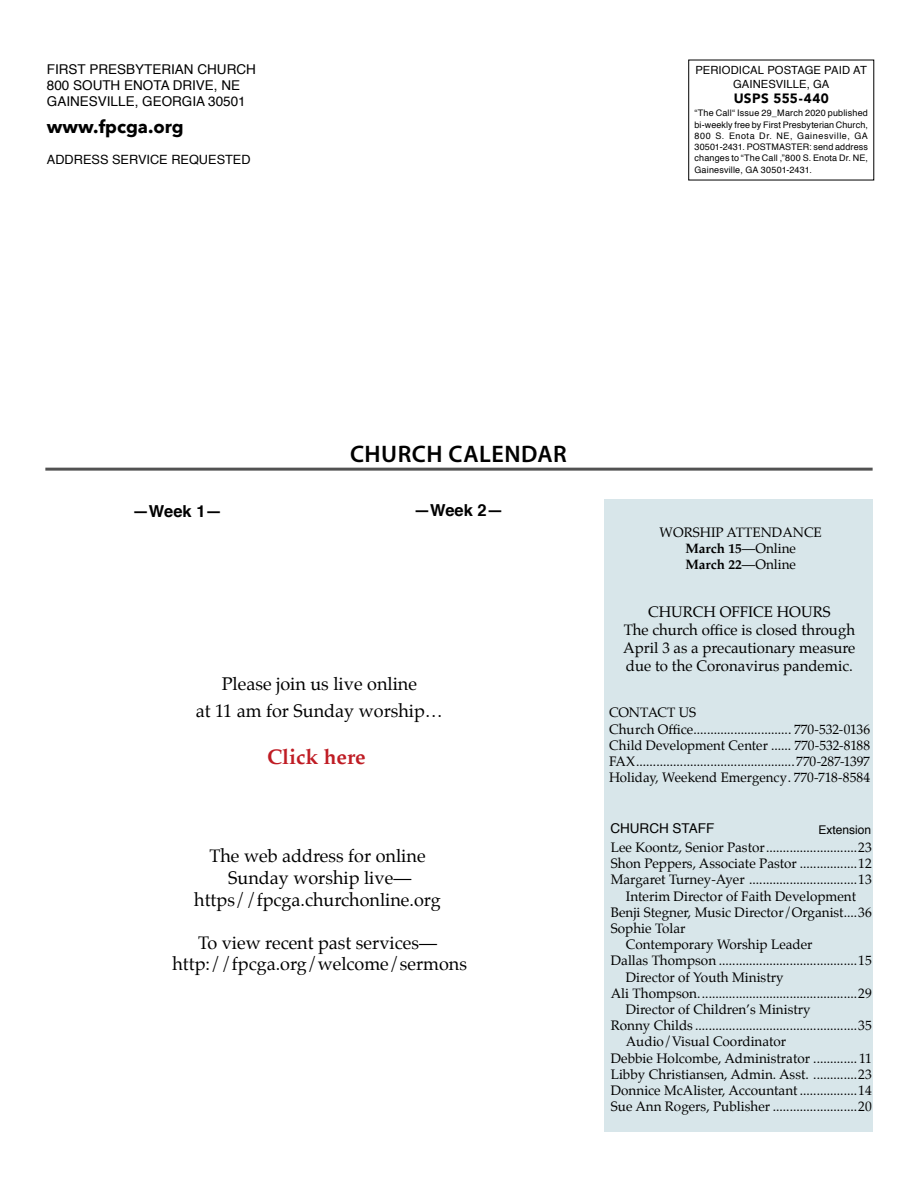
<style>
.page{position:relative;width:918px;height:1188px;background:#fff}
.page>*{position:absolute;margin:0;border:0;box-sizing:border-box;transform-origin:0 0}
.t1{font:600 24px "Myriad Pro";letter-spacing:.02em;color:#000}
.t2{font:700 21px "Palatino";color:#bf1c24}
.t3{font:18px/21.6px "Palatino";color:#000;text-align:center}
.t4{font:700 18px "Avenir Next";color:#000}
.t5{font:700 16.5px "Helvetica";color:#000}
.t6{font:15px/18px "Palatino";color:#000;text-align:center}
.t7{font:13.5px/16.2px "Palatino";color:#000}
.t8{font:13.5px/16.2px "Helvetica";color:#000}
.t9{font:900 13.5px "Avenir";letter-spacing:.025em;color:#000}
.t10{font:12.75px "Helvetica";color:#000}
.t11{font:12px "Helvetica";color:#000}
.t12{font:11.25px/13.5px "Helvetica";letter-spacing:.005em;color:#000;text-align:center}
.t13{font:9px/11.2px "Helvetica";letter-spacing:.02em;color:#000;text-align:justify}
.s1{font-weight:700}
</style>
<div class="page">
<div style="left:605px;top:500px;width:268px;height:632px;background:#d6e5e9"></div>
<hr style="left:45px;top:468px;width:828px;height:3px;background:#000">
<p class="t8" style="left:47px;top:62px;width:211px">FIRST PRESBYTERIAN CHURCH<br>800 SOUTH ENOTA DRIVE, NE<br>GAINESVILLE, GEORGIA 30501</p>
<h3 class="t4" style="left:47px;top:115px;width:138px">www.fpcga.org</h3>
<p class="t10" style="left:47px;top:155px;width:205px">ADDRESS SERVICE REQUESTED</p>
<p class="t12" style="left:696px;top:64px;width:173px">PERIODICAL POSTAGE PAID AT<br>GAINESVILLE, GA</p>
<p class="t9" style="left:734px;top:90px;width:97px">USPS 555-440</p>
<p class="t13" style="left:694px;top:108px;width:175px">“The Call“ Issue 29_March 2020 published bi-weekly free by First Presbyterian Church, 800 S. Enota Dr. NE, Gainesville, GA 30501-2431. POSTMASTER: send address changes to “The Call ,”800 S. Enota Dr. NE, Gainesville, GA 30501-2431.</p>
<p class="t5" style="left:132px;top:504px;width:91px">—Week 1—</p>
<h1 class="t1" style="left:350px;top:439px;width:218px">CHURCH CALENDAR</h1>
<p class="t5" style="left:414px;top:504px;width:91px">—Week 2—</p>
<h3 class="t3" style="left:196px;top:672px;width:249px;line-height:27px">Please join us live online<br>at 11 am for Sunday worship…</h3>
<h2 class="t2" style="left:267px;top:746px;width:100px">Click here</h2>
<h3 class="t3" style="left:194px;top:847px;width:248px">The web address for online<br>Sunday worship live— https//fpcga.churchonline.org</h3>
<h3 class="t3" style="left:173px;top:933px;width:296px">To view recent past services— http://fpcga.org/welcome/sermons</h3>
<p class="t7" style="left:660px;top:525px;width:164px;text-align:center">WORSHIP ATTENDANCE<br><span class="s1">March 15</span>—Online<br><span class="s1">March 22</span>—Online</p>
<p class="t6" style="left:623px;top:604px;width:234px">CHURCH OFFICE HOURS<br>The church office is closed through<br>April 3 as a precautionary measure due to the Coronavirus pandemic.</p>
<p class="t7" style="left:609px;top:706px;width:263px">CONTACT US<br>Church Office............................. 770-532-0136<br>Child Development Center ...... 770-532-8188<br>FAx...............................................770-287-1397<br>Holiday, Weekend Emergency. 770-718-8584</p>
<p class="t8" style="left:610px;top:822px;width:106px">CHURCH STAFF</p>
<p class="t11" style="left:818px;top:824px;width:54px">Extension</p>
<p class="t7" style="left:611px;top:840px;width:262px">Lee Koontz, Senior Pastor...........................23</p>
<p class="t7" style="left:611px;top:856px;width:262px">Shon Peppers, Associate Pastor .................12</p>
<p class="t7" style="left:611px;top:873px;width:262px">Margaret Turney-Ayer ................................13</p>
<p class="t7" style="left:626px;top:889px;width:232px">Interim Director of Faith Development</p>
<p class="t7" style="left:611px;top:905px;width:262px">Benji Stegner, Music Director/Organist....36</p>
<p class="t7" style="left:611px;top:921px;width:76px">Sophie Tolar</p>
<p class="t7" style="left:626px;top:937px;width:188px">Contemporary Worship Leader</p>
<p class="t7" style="left:611px;top:954px;width:262px">Dallas Thompson .........................................15</p>
<p class="t7" style="left:626px;top:970px;width:159px">Director of Youth Ministry</p>
<p class="t7" style="left:611px;top:986px;width:262px">Ali Thompson...............................................29</p>
<p class="t7" style="left:626px;top:1002px;width:186px">Director of Children’s Ministry</p>
<p class="t7" style="left:611px;top:1018px;width:262px">Ronny Childs ................................................35</p>
<p class="t7" style="left:626px;top:1035px;width:162px">Audio/Visual Coordinator</p>
<p class="t7" style="left:611px;top:1051px;width:262px">Debbie Holcombe, Administrator ............. 11</p>
<p class="t7" style="left:611px;top:1067px;width:262px">Libby Christiansen, Admin. Asst. .............23</p>
<p class="t7" style="left:611px;top:1083px;width:262px">Donnice McAlister, Accountant .................14</p>
<p class="t7" style="left:611px;top:1099px;width:262px">Sue Ann Rogers, Publisher .........................20</p>
</div>
